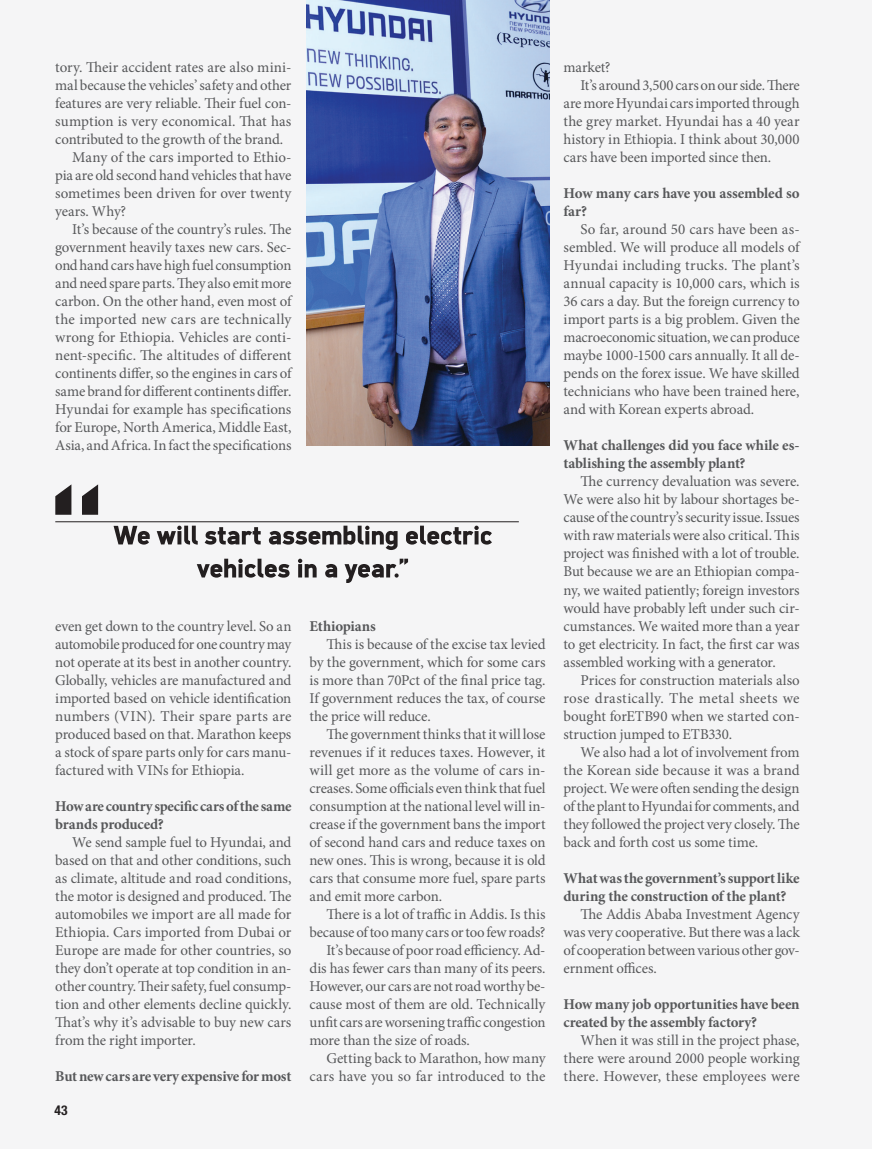
<style>
.page{position:relative;width:872px;height:1149px;background:#fff}
.page>*{position:absolute;margin:0;border:0;box-sizing:border-box;transform-origin:0 0}
.t1{font:15px/18px "Minion Pro";letter-spacing:-.005em;color:#57585a;text-align:justify}
.t2{font:700 15px/18px "Minion Pro";letter-spacing:-.01em;color:#57585a}
.t3{font:700 condensed 13.5px "Helvetica Neue LT Std";color:#231f20}
</style>
<div class="page">
<div style="left:0;top:0;width:872px;height:1148px;background:#f5f5f6"></div>
<img style="left:306px;top:0;width:243px;height:445px">
<hr style="left:55px;top:521px;width:464px;height:1px;background:#231f20">
<svg style="left:55px;top:484px;width:43px;height:30px"></svg>
<svg style="left:197px;top:558px;width:211px;height:25px"></svg>
<svg style="left:114px;top:525px;width:378px;height:25px"></svg>
<p class="t1" style="left:55px;top:58px;width:238px">tory. Their accident rates are also mini-</p>
<p class="t1" style="left:55px;top:76px;width:238px">mal because the vehicles’ safety and other</p>
<p class="t1" style="left:55px;top:94px;width:238px">features are very reliable. Their fuel con-</p>
<p class="t1" style="left:55px;top:112px;width:238px">sumption is very economical. That has</p>
<p class="t1" style="left:55px;top:130px;width:229px">contributed to the growth of the brand.</p>
<p class="t1" style="left:72px;top:148px;width:221px">Many of the cars imported to Ethio-</p>
<p class="t1" style="left:55px;top:166px;width:238px">pia are old second hand vehicles that have</p>
<p class="t1" style="left:55px;top:184px;width:238px">sometimes been driven for over twenty</p>
<p class="t1" style="left:55px;top:202px;width:72px">years. Why?</p>
<p class="t1" style="left:72px;top:220px;width:221px">It’s because of the country’s rules. The</p>
<p class="t1" style="left:55px;top:238px;width:238px">government heavily taxes new cars. Sec-</p>
<p class="t1" style="left:55px;top:256px;width:238px">ond hand cars have high fuel consumption</p>
<p class="t1" style="left:55px;top:274px;width:237px">and need spare parts. They also emit more</p>
<p class="t1" style="left:55px;top:292px;width:238px">carbon. On the other hand, even most of</p>
<p class="t1" style="left:55px;top:310px;width:238px">the imported new cars are technically</p>
<p class="t1" style="left:55px;top:328px;width:238px">wrong for Ethiopia. Vehicles are conti-</p>
<p class="t1" style="left:55px;top:346px;width:237px">nent-specific. The altitudes of different</p>
<p class="t1" style="left:55px;top:364px;width:238px">continents differ, so the engines in cars of</p>
<p class="t1" style="left:55px;top:382px;width:238px">same brand for different continents differ.</p>
<p class="t1" style="left:55px;top:400px;width:238px">Hyundai for example has specifications</p>
<p class="t1" style="left:55px;top:418px;width:238px">for Europe, North America, Middle East,</p>
<p class="t1" style="left:55px;top:436px;width:238px">Asia, and Africa. In fact the specifications</p>
<p class="t1" style="left:55px;top:616px;width:238px">even get down to the country level. So an automobile produced for one country may not operate at its best in another country.<br>Globally, vehicles are manufactured and imported based on vehicle identification numbers (VIN). Their spare parts are produced based on that. Marathon keeps a stock of spare parts only for cars manu&shy;factured with VINs for Ethiopia.</p>
<p class="t2" style="left:55px;top:796px;width:238px">How are country specific cars of the same brands produced?</p>
<p class="t1" style="left:55px;top:832px;width:238px;text-indent:17px">We send sample fuel to Hyundai, and based on that and other conditions, such as climate, altitude and road conditions, the motor is designed and produced. The automobiles we import are all made for Ethiopia. Cars imported from Dubai or Europe are made for other countries, so they don’t operate at top condition in an&shy;other country. Their safety, fuel consump&shy;tion and other elements decline quickly.<br>That’s why it’s advisable to buy new cars from the right importer.</p>
<p class="t2" style="left:55px;top:1066px;width:237px">But new cars are very expensive for most</p>
<p class="t3" style="left:55px;top:1101px;width:14px">43</p>
<p class="t2" style="left:309px;top:616px;width:68px">Ethiopians</p>
<p class="t1" style="left:309px;top:634px;width:238px;text-indent:17px">This is because of the excise tax levied by the government, which for some cars is more than 70Pct of the final price tag.<br>If government reduces the tax, of course the price will reduce.</p>
<p class="t1" style="left:309px;top:724px;width:238px;text-indent:17px">The government thinks that it will lose revenues if it reduces taxes. However, it will get more as the volume of cars in&shy;creases. Some officials even think that fuel consumption at the national level will in&shy;crease if the government bans the import of second hand cars and reduce taxes on new ones. This is wrong, because it is old cars that consume more fuel, spare parts and emit more carbon.</p>
<p class="t1" style="left:326px;top:904px;width:221px">There is a lot of traffic in Addis. Is this</p>
<p class="t1" style="left:309px;top:922px;width:238px">because of too many cars or too few roads?</p>
<p class="t1" style="left:326px;top:940px;width:221px">It’s because of poor road efficiency. Ad-</p>
<p class="t1" style="left:309px;top:958px;width:238px">dis has fewer cars than many of its peers.</p>
<p class="t1" style="left:309px;top:976px;width:238px">However, our cars are not road worthy be-</p>
<p class="t1" style="left:309px;top:994px;width:237px">cause most of them are old. Technically</p>
<p class="t1" style="left:309px;top:1012px;width:238px">unfit cars are worsening traffic congestion</p>
<p class="t1" style="left:309px;top:1030px;width:162px">more than the size of roads.</p>
<p class="t1" style="left:326px;top:1048px;width:221px">Getting back to Marathon, how many</p>
<p class="t1" style="left:309px;top:1066px;width:237px">cars have you so far introduced to the</p>
<p class="t1" style="left:563px;top:58px;width:48px">market?</p>
<p class="t1" style="left:580px;top:76px;width:221px">It’s around 3,500 cars on our side. There</p>
<p class="t1" style="left:563px;top:94px;width:238px">are more Hyundai cars imported through</p>
<p class="t1" style="left:563px;top:112px;width:238px">the grey market. Hyundai has a 40 year</p>
<p class="t1" style="left:563px;top:130px;width:238px">history in Ethiopia. I think about 30,000</p>
<p class="t1" style="left:563px;top:148px;width:209px">cars have been imported since then.</p>
<p class="t2" style="left:563px;top:184px;width:238px">How many cars have you assembled so far?</p>
<p class="t1" style="left:563px;top:220px;width:238px;text-indent:17px">So far, around 50 cars have been as&shy;sembled. We will produce all models of Hyundai including trucks. The plant’s annual capacity is 10,000 cars, which is 36 cars a day. But the foreign currency to import parts is a big problem. Given the macroeconomic situation, we can produce maybe 1000-1500 cars annually. It all de&shy;pends on the forex issue. We have skilled technicians who have been trained here, and with Korean experts abroad.</p>
<p class="t2" style="left:563px;top:436px;width:238px">What challenges did you face while es&shy;tablishing the assembly plant?</p>
<p class="t1" style="left:563px;top:472px;width:238px;text-indent:17px">The currency devaluation was severe.<br>We were also hit by labour shortages be&shy;cause of the country’s security issue. Issues with raw materials were also critical. This project was finished with a lot of trouble.<br>But because we are an Ethiopian compa&shy;ny, we waited patiently; foreign investors would have probably left under such cir&shy;cumstances. We waited more than a year to get electricity. In fact, the first car was assembled working with a generator.</p>
<p class="t1" style="left:563px;top:670px;width:238px;text-indent:17px">Prices for construction materials also rose drastically. The metal sheets we bought forETB90 when we started con&shy;struction jumped to ETB330.</p>
<p class="t1" style="left:563px;top:742px;width:238px;text-indent:17px">We also had a lot of involvement from the Korean side because it was a brand project. We were often sending the design of the plant to Hyundai for comments, and they followed the project very closely. The back and forth cost us some time.</p>
<p class="t2" style="left:563px;top:868px;width:238px">What was the government’s support like during the construction of the plant?</p>
<p class="t1" style="left:563px;top:904px;width:238px;text-indent:17px">The Addis Ababa Investment Agency was very cooperative. But there was a lack of cooperation between various other gov&shy;ernment offices.</p>
<p class="t2" style="left:563px;top:994px;width:238px">How many job opportunities have been created by the assembly factory?</p>
<p class="t1" style="left:563px;top:1030px;width:238px;text-indent:17px">When it was still in the project phase, there were around 2000 people working there. However, these employees were</p>
</div>
